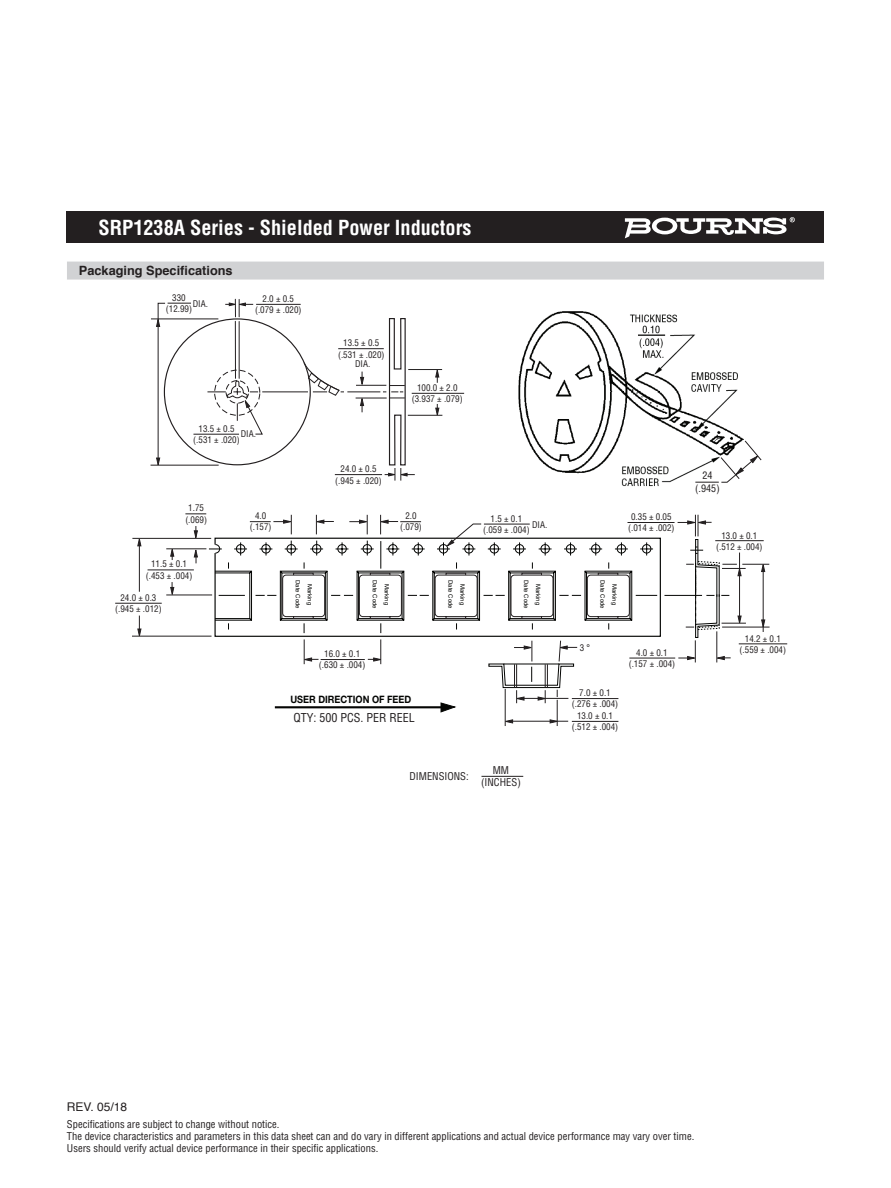
<style>
.page{position:relative;width:891px;height:1188px;background:#fff}
.page>*{position:absolute;margin:0;border:0;box-sizing:border-box;transform-origin:0 0}
.t1{font:700 condensed 20.25px "Helvetica";color:#fff}
.t2{font:700 12.75px "Helvetica";color:#231f20}
.t3{font:condensed 12px "Helvetica";color:#231f20}
.t4{font:12px "Helvetica";color:#231f20}
.negative_type_header{font:condensed 10.5px "Helvetica";color:#231f20}
.t5{font:700 10.2px "Helvetica Neue";color:#040503;scale:.9 1}
.t6{font:condensed 10.2px/12.6px "Helvetica";color:#231f20;text-align:center}
.t7{font:condensed 9px/11.2px "Helvetica";color:#231f20;text-align:center}
.t8{font:6px/12px "Helvetica";color:#040503;text-align:center}
</style>
<div class="page">
<hr style="left:275px;top:706px;width:169px;height:2px;background:#040503">
<svg style="left:440px;top:702px;width:16px;height:11px"></svg>
<svg style="left:214px;top:633px;width:360px;height:55px"></svg>
<svg style="left:185px;top:513px;width:472px;height:120px"></svg>
<hr style="left:148px;top:570px;width:46px;height:1px;background:#231f20">
<hr style="left:166px;top:549px;width:40px;height:1px;background:#231f20">
<hr style="left:166px;top:595px;width:46px;height:1px;background:#231f20">
<svg style="left:170px;top:582px;width:4px;height:14px"></svg>
<svg style="left:170px;top:548px;width:4px;height:12px"></svg>
<hr style="left:132px;top:538px;width:79px;height:1px;background:#231f20">
<hr style="left:132px;top:636px;width:80px;height:1px;background:#231f20">
<svg style="left:137px;top:537px;width:4px;height:9px"></svg>
<svg style="left:137px;top:616px;width:4px;height:21px"></svg>
<hr style="left:139px;top:544px;width:1px;height:48px;background:#231f20">
<hr style="left:115px;top:603px;width:47px;height:1px;background:#231f20">
<hr style="left:572px;top:698px;width:46px;height:1px;background:#231f20">
<hr style="left:572px;top:721px;width:46px;height:1px;background:#231f20">
<hr style="left:321px;top:659px;width:44px;height:1px;background:#231f20">
<svg style="left:303px;top:639px;width:16px;height:25px"></svg>
<svg style="left:368px;top:639px;width:14px;height:25px"></svg>
<hr style="left:235px;top:321px;width:1px;height:57px;background:#231f20">
<hr style="left:239px;top:321px;width:1px;height:57px;background:#231f20">
<svg style="left:207px;top:369px;width:56px;height:66px"></svg>
<hr style="left:335px;top:474px;width:47px;height:1px;background:#231f20">
<svg style="left:225px;top:299px;width:28px;height:18px"></svg>
<hr style="left:256px;top:304px;width:45px;height:1px;background:#231f20">
<hr style="left:408px;top:369px;width:34px;height:1px;background:#231f20">
<hr style="left:408px;top:415px;width:34px;height:1px;background:#231f20">
<svg style="left:435px;top:404px;width:4px;height:12px"></svg>
<svg style="left:435px;top:370px;width:4px;height:13px"></svg>
<hr style="left:412px;top:393px;width:52px;height:1px;background:#231f20">
<hr style="left:151px;top:319px;width:67px;height:1px;background:#231f20">
<hr style="left:151px;top:465px;width:68px;height:1px;background:#231f20">
<svg style="left:156px;top:303px;width:35px;height:163px"></svg>
<hr style="left:193px;top:434px;width:46px;height:1px;background:#231f20">
<hr style="left:338px;top:348px;width:46px;height:1px;background:#231f20">
<hr style="left:356px;top:385px;width:30px;height:1px;background:#231f20">
<hr style="left:356px;top:398px;width:31px;height:1px;background:#231f20">
<svg style="left:360px;top:372px;width:4px;height:14px"></svg>
<svg style="left:360px;top:397px;width:4px;height:15px"></svg>
<hr style="left:262px;top:392px;width:46px;height:1px;background:#231f20">
<svg style="left:303px;top:362px;width:41px;height:34px"></svg>
<hr style="left:347px;top:392px;width:33px;height:1px;background:#231f20">
<svg style="left:383px;top:318px;width:32px;height:163px"></svg>
<img style="left:518px;top:311px;width:226px;height:176px">
<svg style="left:695px;top:440px;width:67px;height:43px"></svg>
<svg style="left:504px;top:640px;width:73px;height:86px"></svg>
<hr style="left:664px;top:595px;width:38px;height:1px;background:#040503">
<hr style="left:628px;top:522px;width:47px;height:1px;background:#231f20">
<hr style="left:629px;top:658px;width:46px;height:1px;background:#231f20">
<hr style="left:722px;top:627px;width:48px;height:1px;background:#231f20">
<hr style="left:739px;top:643px;width:48px;height:1px;background:#231f20">
<svg style="left:678px;top:515px;width:91px;height:147px"></svg>
<div style="left:67px;top:212px;width:757px;height:31px;background:#231f20"></div>
<svg style="left:625px;top:217px;width:170px;height:21px"></svg>
<div style="left:67px;top:262px;width:757px;height:18px;background:#d1d2d4"></div>
<hr style="left:482px;top:776px;width:41px;height:1px;background:#231f20">
<p class="t1" style="left:98px;top:215px;width:374px">SRP1238A Series - Shielded Power Inductors</p>
<p class="t2" style="left:79px;top:260px;width:155px">Packaging Specifications</p>
<p class="t7" style="left:166px;top:292px;width:28px">330 (12.99)</p>
<p class="t7" style="left:193px;top:298px;width:17px">DIA.</p>
<p class="t7" style="left:255px;top:293px;width:48px">2.0 ± 0.5 (.079 ± .020)</p>
<p class="t7" style="left:193px;top:423px;width:48px">13.5 ± 0.5 (.531 ± .020)</p>
<p class="t7" style="left:241px;top:428px;width:17px">DIA.</p>
<p class="t7" style="left:338px;top:337px;width:48px">13.5 ± 0.5 (.531 ± .020)</p>
<p class="t7" style="left:355px;top:358px;width:17px">DIA.</p>
<p class="t7" style="left:335px;top:463px;width:48px">24.0 ± 0.5 (.945 ± .020)</p>
<p class="t7" style="left:412px;top:382px;width:52px">100.0 ± 2.0 (3.937 ± .079)</p>
<p class="t7" style="left:185px;top:502px;width:23px">1.75 (.069)</p>
<p class="t7" style="left:400px;top:510px;width:23px">2.0 (.079)</p>
<p class="t7" style="left:532px;top:518px;width:17px">DIA.</p>
<p class="t7" style="left:250px;top:510px;width:23px">4.0 (.157)</p>
<p class="t7" style="left:483px;top:512px;width:48px">1.5 ± 0.1 (.059 ± .004)</p>
<p class="t7" style="left:146px;top:558px;width:48px">11.5 ± 0.1 (.453 ± .004)</p>
<p class="t7" style="left:115px;top:592px;width:48px">24.0 ± 0.3 (.945 ± .012)</p>
<p class="t8" style="left:316px;top:580px;width:30px;rotate:90deg">Marking<br>Date Code</p>
<p class="t8" style="left:393px;top:580px;width:30px;rotate:90deg">Marking<br>Date Code</p>
<p class="t8" style="left:468px;top:580px;width:30px;rotate:90deg">Marking<br>Date Code</p>
<p class="t8" style="left:544px;top:580px;width:30px;rotate:90deg">Marking<br>Date Code</p>
<p class="t8" style="left:621px;top:580px;width:30px;rotate:90deg">Marking<br>Date Code</p>
<p class="t7" style="left:628px;top:511px;width:48px">0.35 ± 0.05 (.014 ± .002)</p>
<p class="t7" style="left:319px;top:648px;width:48px">16.0 ± 0.1 (.630 ± .004)</p>
<p class="t5" style="left:290px;top:691px;width:136px">USER DIRECTION OF FEED</p>
<p class="t3" style="left:293px;top:710px;width:123px">QTY: 500 PCS. PER REEL</p>
<p class="t7" style="left:580px;top:642px;width:12px">3 °</p>
<p class="t7" style="left:572px;top:687px;width:48px">7.0 ± 0.1 (.276 ± .004)<br>13.0 ± 0.1 (.512 ± .004)</p>
<p class="t7" style="left:629px;top:646px;width:48px">4.0 ± 0.1 (.157 ± .004)</p>
<p class="negative_type_header" style="left:410px;top:769px;width:61px">DIMENSIONS:</p>
<p class="negative_type_header" style="left:493px;top:763px;width:18px">MM</p>
<p class="negative_type_header" style="left:481px;top:776px;width:41px">(INCHES)</p>
<p class="t6" style="left:695px;top:469px;width:26px">24 (.945)</p>
<p class="t7" style="left:716px;top:529px;width:48px">13.0 ± 0.1 (.512 ± .004)</p>
<p class="t7" style="left:740px;top:633px;width:48px">14.2 ± 0.1 (.559 ± .004)</p>
<p class="t4" style="left:67px;top:1097px;width:62px">REV. 05/18</p>
<p class="negative_type_header" style="left:67px;top:1117px;width:214px">Specifications are subject to change without notice.</p>
<p class="negative_type_header" style="left:67px;top:1129px;width:629px">The device characteristics and parameters in this data sheet can and do vary in different applications and actual device performance may vary over time.</p>
<p class="negative_type_header" style="left:67px;top:1141px;width:313px">Users should verify actual device performance in their specific applications.</p>
</div>
